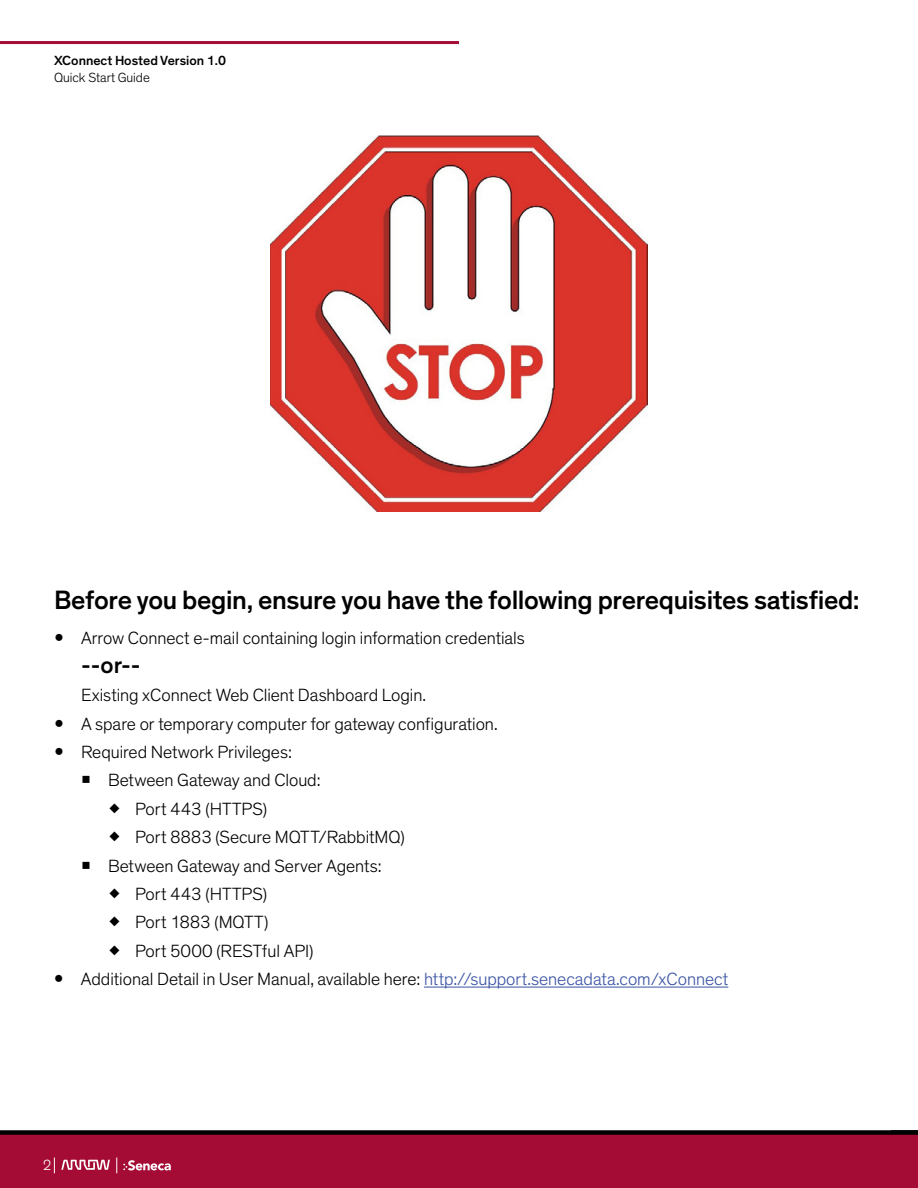
<style>
.page{position:relative;width:918px;height:1188px;background:#fff}
.page>*{position:absolute;margin:0;border:0;box-sizing:border-box;transform-origin:0 0}
.t1{font:500 27px "Theinhardt";letter-spacing:-.015em;color:#000}
.t2{font:500 24px "Theinhardt";color:#000}
.t3{font:300 18px "Theinhardt";letter-spacing:-.005em;color:#000}
.t4{font:300 15px "Theinhardt";color:#fff}
.t5{font:500 13.5px "Theinhardt";color:#000}
.t6{font:300 13.5px "Theinhardt";color:#000}
.s1{color:#3953a4}
</style>
<div class="page">
<div style="left:0;top:1134px;width:918px;height:54px;background:#a40c35"></div>
<svg style="left:54px;top:1158px;width:1px;height:15px"></svg>
<hr style="left:0;top:41px;width:459px;height:3px;background:#a40c35">
<div style="left:0;top:1130px;width:918px;height:5px;background:#000"></div>
<svg style="left:61px;top:1159px;width:49px;height:11px"></svg>
<svg style="left:123px;top:1160px;width:48px;height:11px"></svg>
<svg style="left:116px;top:1158px;width:1px;height:15px"></svg>
<img style="left:271px;top:135px;width:376px;height:376px">
<hr style="left:424px;top:987px;width:304px;height:1px;background:#3953a4">
<p class="t5" style="left:54px;top:53px;width:174px">XConnect Hosted Version 1.0</p>
<p class="t6" style="left:54px;top:69px;width:97px">Quick Start Guide</p>
<h1 class="t1" style="left:54px;top:584px;width:807px">Before you begin, ensure you have the following prerequisites satisfied:</h1>
<p class="t3" style="left:81px;top:628px;width:445px">Arrow Connect e-mail containing login information credentials</p>
<h2 class="t2" style="left:81px;top:651px;width:61px">--or--</h2>
<p class="t3" style="left:81px;top:685px;width:347px">Existing xConnect Web Client Dashboard Login.</p>
<p class="t3" style="left:81px;top:713px;width:418px">A spare or temporary computer for gateway configuration.</p>
<p class="t3" style="left:81px;top:742px;width:212px">Required Network Privileges:</p>
<p class="t3" style="left:108px;top:770px;width:214px">Between Gateway and Cloud:</p>
<p class="t3" style="left:135px;top:798px;width:134px">Port 443 (HTTPS)</p>
<p class="t3" style="left:135px;top:827px;width:271px">Port 8883 (Secure MQTT/RabbitMQ)</p>
<p class="t3" style="left:108px;top:855px;width:275px">Between Gateway and Server Agents:</p>
<p class="t3" style="left:135px;top:883px;width:134px">Port 443 (HTTPS)</p>
<p class="t3" style="left:135px;top:912px;width:135px">Port 1883 (MQTT)</p>
<p class="t3" style="left:135px;top:940px;width:180px">Port 5000 (RESTful API)</p>
<p class="t3" style="left:81px;top:968px;width:649px">Additional Detail in User Manual, available here: <span class="s1">http://support.senecadata.com/xConnect</span></p>
<p class="t4" style="left:43px;top:1156px;width:10px">2</p>
</div>
